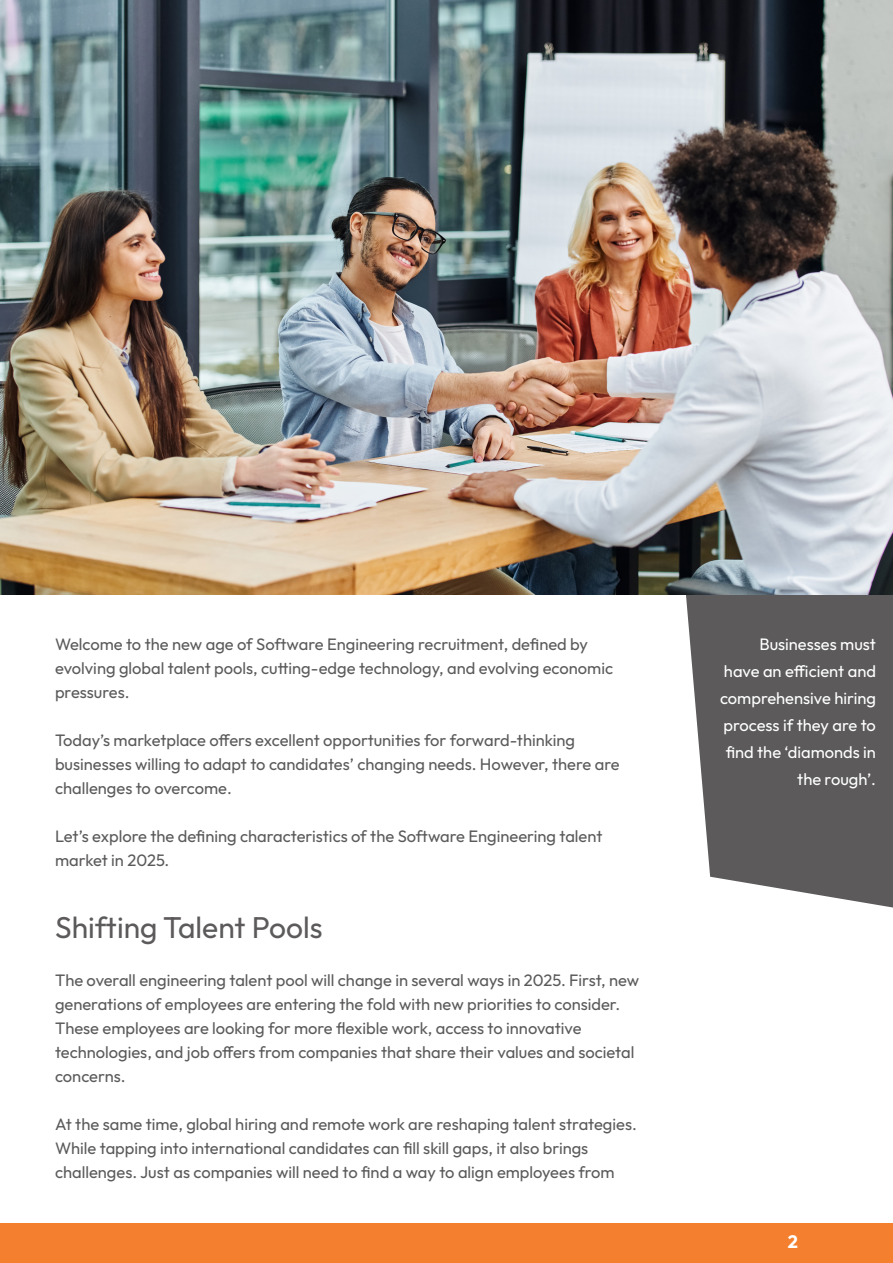
<style>
.page{position:relative;width:893px;height:1263px;background:#fff}
.page>*{position:absolute;margin:0;border:0;box-sizing:border-box;transform-origin:0 0}
.t1{font:30px "Outfit";color:#5c5a5b}
.t2{font:700 18px "Outfit";color:#fff}
.t3{font:16.5px/24px "Outfit";color:#5c5a5b}
.t4{font:16.5px/27px "Outfit";color:#fff;text-align:right}
</style>
<div class="page">
<svg style="left:659px;top:594px;width:234px;height:313px;fill:#5c5a5b"></svg>
<img style="left:0;top:0;width:893px;height:594px">
<div style="left:0;top:1223px;width:893px;height:40px;background:#f4802f"></div>
<p class="t3" style="left:55px;top:632px;width:560px">Welcome to the new age of Software Engineering recruitment, defined by evolving global talent pools, cutting-edge technology, and evolving economic pressures.</p>
<p class="t3" style="left:55px;top:728px;width:566px">Today’s marketplace offers excellent opportunities for forward-thinking businesses willing to adapt to candidates’ changing needs. However, there are challenges to overcome.</p>
<p class="t3" style="left:55px;top:824px;width:549px">Let’s explore the defining characteristics of the Software Engineering talent market in 2025.</p>
<p class="t1" style="left:55px;top:910px;width:269px">Shifting Talent Pools</p>
<p class="t3" style="left:55px;top:968px;width:586px">The overall engineering talent pool will change in several ways in 2025. First, new generations of employees are entering the fold with new priorities to consider.<br>These employees are looking for more flexible work, access to innovative technologies, and job offers from companies that share their values and societal concerns.</p>
<p class="t3" style="left:55px;top:1112px;width:583px">At the same time, global hiring and remote work are reshaping talent strategies.<br>While tapping into international candidates can fill skill gaps, it also brings challenges. Just as companies will need to find a way to align employees from</p>
<p class="t4" style="left:720px;top:630px;width:157px">Businesses must have an efficient and comprehensive hiring process if they are to find the ‘diamonds in the rough’.</p>
<p class="t2" style="left:788px;top:1232px;width:12px">2</p>
</div>
